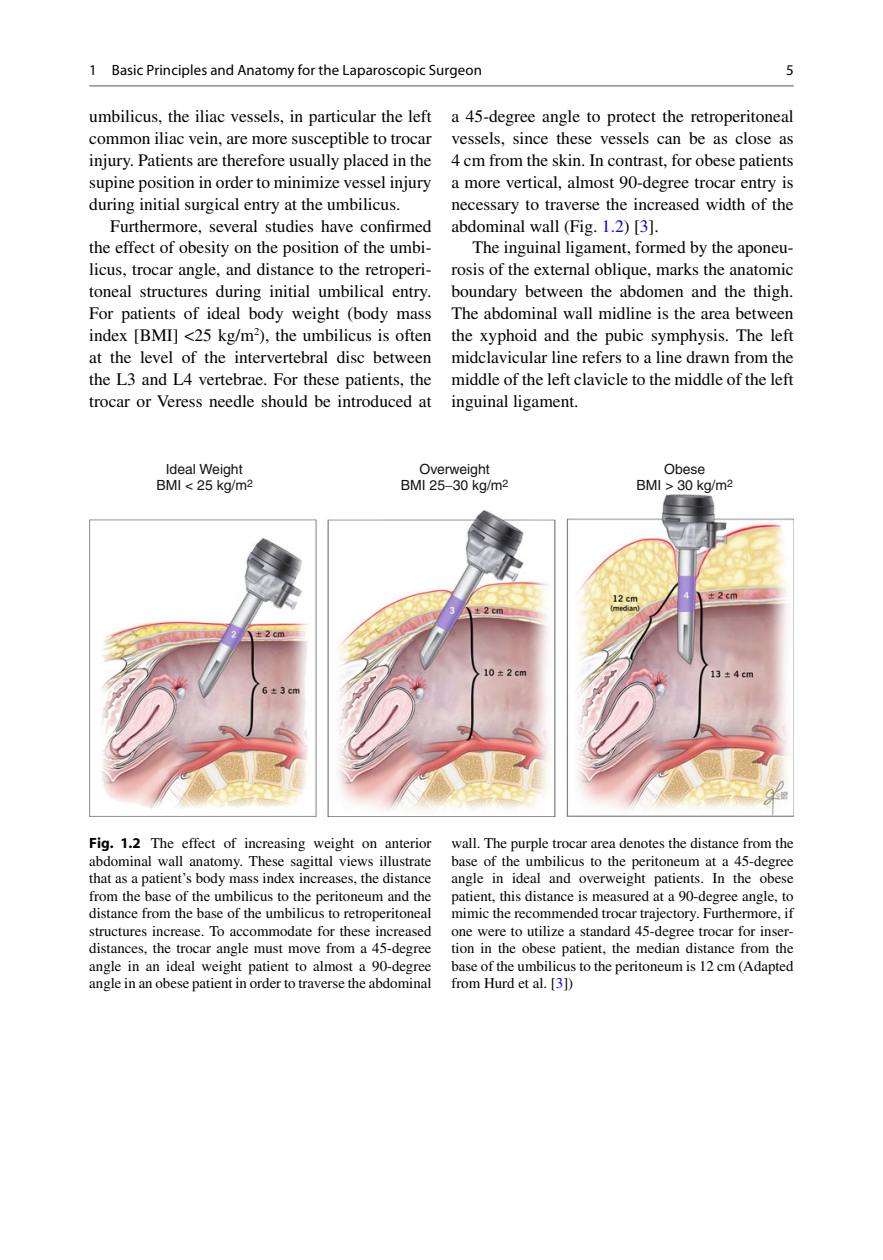
<style>
.page{position:relative;width:883px;height:1260px;background:#fff}
.page>*{position:absolute;margin:0;border:0;box-sizing:border-box;transform-origin:0 0}
.t1{font:17.5px/21.9px "Times";color:#000;text-align:justify}
.t2{font:14.88px/17.5px "Times";color:#000;text-align:justify}
.t3{font:14.88px "Myriad";letter-spacing:.005em;color:#000}
.t4{font:14px/16.8px "Helvetica";color:#131413;text-align:center}
.s1{color:#0000fa}
.s2{font-family:"Myriad";font-weight:700}
</style>
<div class="page">
<img style="left:89px;top:495px;width:705px;height:322px">
<hr style="left:89px;top:85px;width:705px;height:2px;background:#9c9c9c">
<p class="t3" style="left:89px;top:64px;width:394px">1 Basic Principles and Anatomy for the Laparoscopic Surgeon</p>
<p class="t3" style="left:786px;top:64px;width:9px">5</p>
<p class="t1" style="left:89px;top:107px;width:344px">umbilicus, the iliac vessels, in particular the left common iliac vein, are more susceptible to trocar injury. Patients are therefore usually placed in the supine position in order to minimize vessel injury during initial surgical entry at the umbilicus.</p>
<p class="t1" style="left:89px;top:216px;width:344px;text-indent:21px">Furthermore, several studies have confirmed the effect of obesity on the position of the umbi&shy;licus, trocar angle, and distance to the retroperi&shy;toneal structures during initial umbilical entry.<br>For patients of ideal body weight (body mass index [BMI] &lt;25 kg/m <sup>2</sup> ), the umbilicus is often at the level of the intervertebral disc between the L3 and L4 vertebrae. For these patients, the trocar or Veress needle should be introduced at</p>
<p class="t1" style="left:451px;top:107px;width:344px">a 45-degree angle to protect the retroperitoneal vessels, since these vessels can be as close as 4 cm from the skin. In contrast, for obese patients a more vertical, almost 90-degree trocar entry is necessary to traverse the increased width of the abdominal wall (Fig. <span class="s1">1.2</span> ) [ <span class="s1">3</span> ].</p>
<p class="t1" style="left:451px;top:238px;width:344px;text-indent:21px">The inguinal ligament, formed by the aponeu&shy;rosis of the external oblique, marks the anatomic boundary between the abdomen and the thigh.<br>The abdominal wall midline is the area between the xyphoid and the pubic symphysis. The left midclavicular line refers to a line drawn from the middle of the left clavicle to the middle of the left inguinal ligament.</p>
<p class="t4" style="left:156px;top:462px;width:98px">Ideal Weight<br>BMI &lt; 25 kg/m<sup>2</sup></p>
<p class="t4" style="left:401px;top:462px;width:109px">Overweight<br>BMI 25−30 kg/m<sup>2</sup></p>
<p class="t4" style="left:637px;top:462px;width:98px">Obese<br>BMI &gt; 30 kg/m<sup>2</sup></p>
<p class="t2" style="left:89px;top:836px;width:344px"><span class="s2">Fig. 1.2</span> The effect of increasing weight on anterior abdominal wall anatomy. These sagittal views illustrate that as a patient’s body mass index increases, the distance from the base of the umbilicus to the peritoneum and the distance from the base of the umbilicus to retroperitoneal structures increase. To accommodate for these increased distances, the trocar angle must move from a 45-degree angle in an ideal weight patient to almost a 90-degree angle in an obese patient in order to traverse the abdominal</p>
<p class="t2" style="left:451px;top:836px;width:344px">wall. The purple trocar area denotes the distance from the base of the umbilicus to the peritoneum at a 45-degree angle in ideal and overweight patients. In the obese patient, this distance is measured at a 90-degree angle, to mimic the recommended trocar trajectory. Furthermore, if one were to utilize a standard 45-degree trocar for inser&shy;tion in the obese patient, the median distance from the base of the umbilicus to the peritoneum is 12 cm (Adapted from Hurd et al. [ <span class="s1">3</span> ])</p>
</div>
